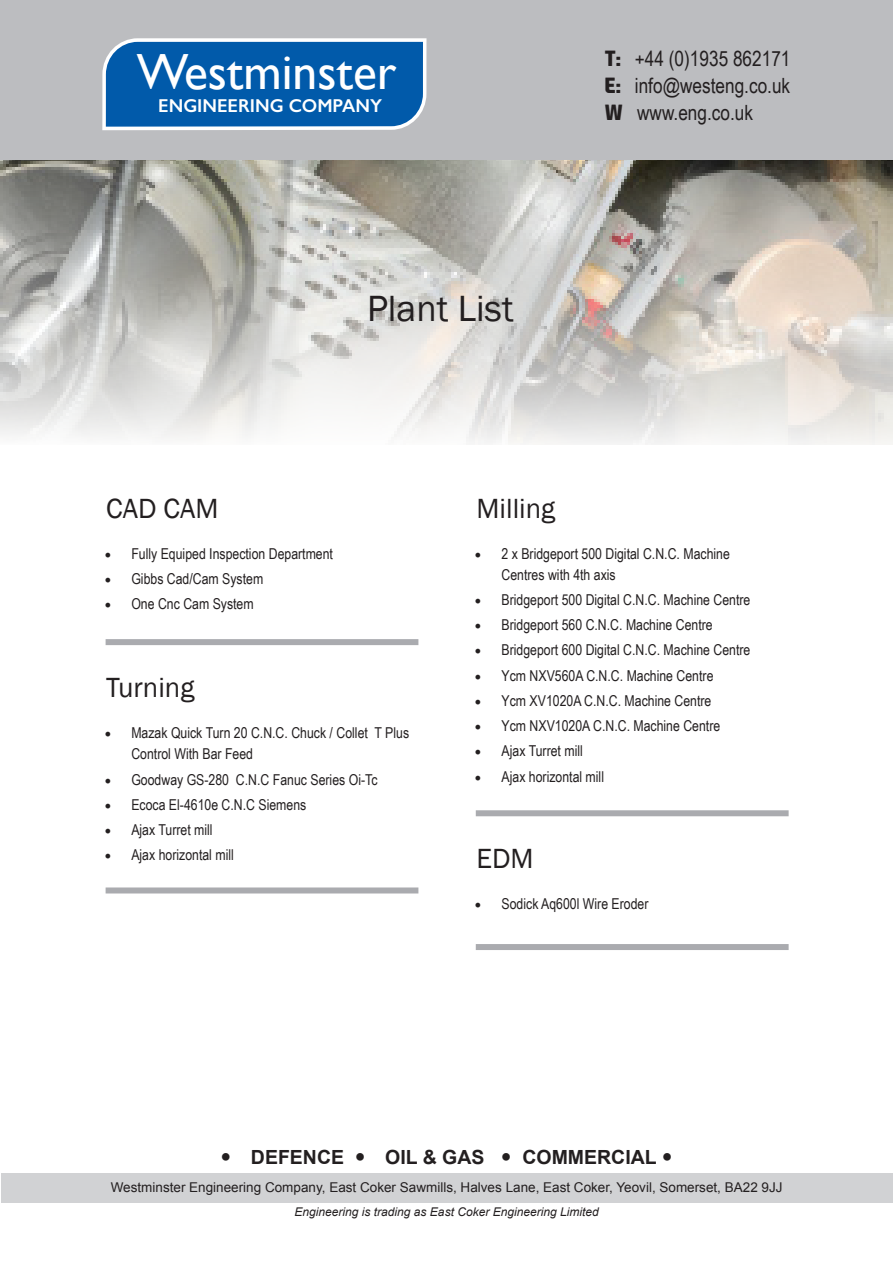
<style>
.page{position:relative;width:893px;height:1263px;background:#fff}
.page>*{position:absolute;margin:0;border:0;box-sizing:border-box;transform-origin:0 0}
.t1{font:50.85px "Gill Sans";color:#fff}
.t2{font:37.5px "Franklin Gothic";color:#231f20}
.t3{font:28.5px "Franklin Gothic";color:#231f20}
.t4{font:21px "Arial Narrow";color:#231f20}
.t5{font:700 19.5px "Arial";color:#231f20}
.t6{font:600 18.75px "Gill Sans";color:#fff}
.t7{font:15px/21px "Arial Narrow";color:#231f20}
.t8{font:13.5px "Arial";color:#231f20}
.t9{font:italic 12px "Arial";color:#231f20}
.s1{font-family:"EA Sports Covers SC";font-weight:700}
.s2{font-family:"Minion Pro";font-size:18px}
</style>
<div class="page">
<div style="left:1px;top:0;width:892px;height:159px;background:#bcbdc0"></div>
<svg style="left:102px;top:38px;width:324px;height:92px;background:#1c6bb2"></svg>
<img style="left:0;top:160px;width:892px;height:284px">
<div style="left:1px;top:1173px;width:891px;height:29px;background:#d1d2d4"></div>
<div style="left:106px;top:639px;width:312px;height:6px;background:#aaabaf"></div>
<div style="left:476px;top:810px;width:313px;height:6px;background:#aaabaf"></div>
<div style="left:476px;top:944px;width:313px;height:6px;background:#aaabaf"></div>
<div style="left:106px;top:887px;width:312px;height:6px;background:#aaabaf"></div>
<p class="t1" style="left:137px;top:42px;width:261px">Westminster</p>
<p class="t6" style="left:158px;top:94px;width:225px">ENGINEERING COMPANY</p>
<p class="t2" style="left:367px;top:285px;width:148px">Plant List</p>
<p class="t4" style="left:605px;top:44px;width:187px"><span class="s1">T:</span> +44 (0)1935 862171</p>
<p class="t4" style="left:605px;top:71px;width:187px"><span class="s1">E:</span> info@westeng.co.uk</p>
<p class="t4" style="left:605px;top:98px;width:150px"><span class="s1">W</span> www.eng.co.uk</p>
<p class="t3" style="left:106px;top:490px;width:114px">CAD CAM</p>
<p class="t3" style="left:476px;top:490px;width:80px">Milling</p>
<p class="t7" style="left:104px;top:542px;width:230px"><span class="s2">•</span> Fully Equiped Inspection Department</p>
<p class="t7" style="left:104px;top:567px;width:160px"><span class="s2">•</span> Gibbs Cad/Cam System</p>
<p class="t7" style="left:104px;top:593px;width:151px"><span class="s2">•</span> One Cnc Cam System</p>
<p class="t3" style="left:106px;top:670px;width:90px">Turning</p>
<p class="t7" style="left:131px;top:722px;width:279px;text-indent:-27px"><span class="s2">•</span> Mazak Quick Turn 20 C.N.C. Chuck / Collet T Plus<br>Control With Bar Feed</p>
<p class="t7" style="left:104px;top:768px;width:275px"><span class="s2">•</span> Goodway GS-280 C.N.C Fanuc Series Oi-Tc</p>
<p class="t7" style="left:104px;top:793px;width:204px"><span class="s2">•</span> Ecoca El-4610e C.N.C Siemens</p>
<p class="t7" style="left:104px;top:819px;width:110px"><span class="s2">•</span> Ajax Turret mill</p>
<p class="t7" style="left:104px;top:844px;width:131px"><span class="s2">•</span> Ajax horizontal mill</p>
<p class="t7" style="left:502px;top:542px;width:230px;text-indent:-27px"><span class="s2">•</span> 2 x Bridgeport 500 Digital C.N.C. Machine<br>Centres with 4th axis</p>
<p class="t7" style="left:475px;top:588px;width:277px"><span class="s2">•</span> Bridgeport 500 Digital C.N.C. Machine Centre</p>
<p class="t7" style="left:475px;top:614px;width:240px"><span class="s2">•</span> Bridgeport 560 C.N.C. Machine Centre</p>
<p class="t7" style="left:475px;top:639px;width:277px"><span class="s2">•</span> Bridgeport 600 Digital C.N.C. Machine Centre</p>
<p class="t7" style="left:475px;top:664px;width:240px"><span class="s2">•</span> Ycm NXV560A C.N.C. Machine Centre</p>
<p class="t7" style="left:475px;top:689px;width:238px"><span class="s2">•</span> Ycm XV1020A C.N.C. Machine Centre</p>
<p class="t7" style="left:475px;top:715px;width:247px"><span class="s2">•</span> Ycm NXV1020A C.N.C. Machine Centre</p>
<p class="t7" style="left:475px;top:740px;width:110px"><span class="s2">•</span> Ajax Turret mill</p>
<p class="t7" style="left:475px;top:765px;width:131px"><span class="s2">•</span> Ajax horizontal mill</p>
<p class="t3" style="left:476px;top:841px;width:59px">EDM</p>
<p class="t7" style="left:475px;top:893px;width:175px"><span class="s2">•</span> Sodick Aq600l Wire Eroder</p>
<p class="t5" style="left:251px;top:1144px;width:95px">DEFENCE</p>
<p class="t5" style="left:385px;top:1144px;width:101px">OIL &amp; GAS</p>
<p class="t5" style="left:522px;top:1144px;width:136px">COMMERCIAL</p>
<p class="t8" style="left:111px;top:1178px;width:673px">Westminster Engineering Company, East Coker Sawmills, Halves Lane, East Coker, Yeovil, Somerset, BA22 9JJ</p>
<p class="t9" style="left:295px;top:1204px;width:306px">Engineering is trading as East Coker Engineering Limited</p>
</div>
